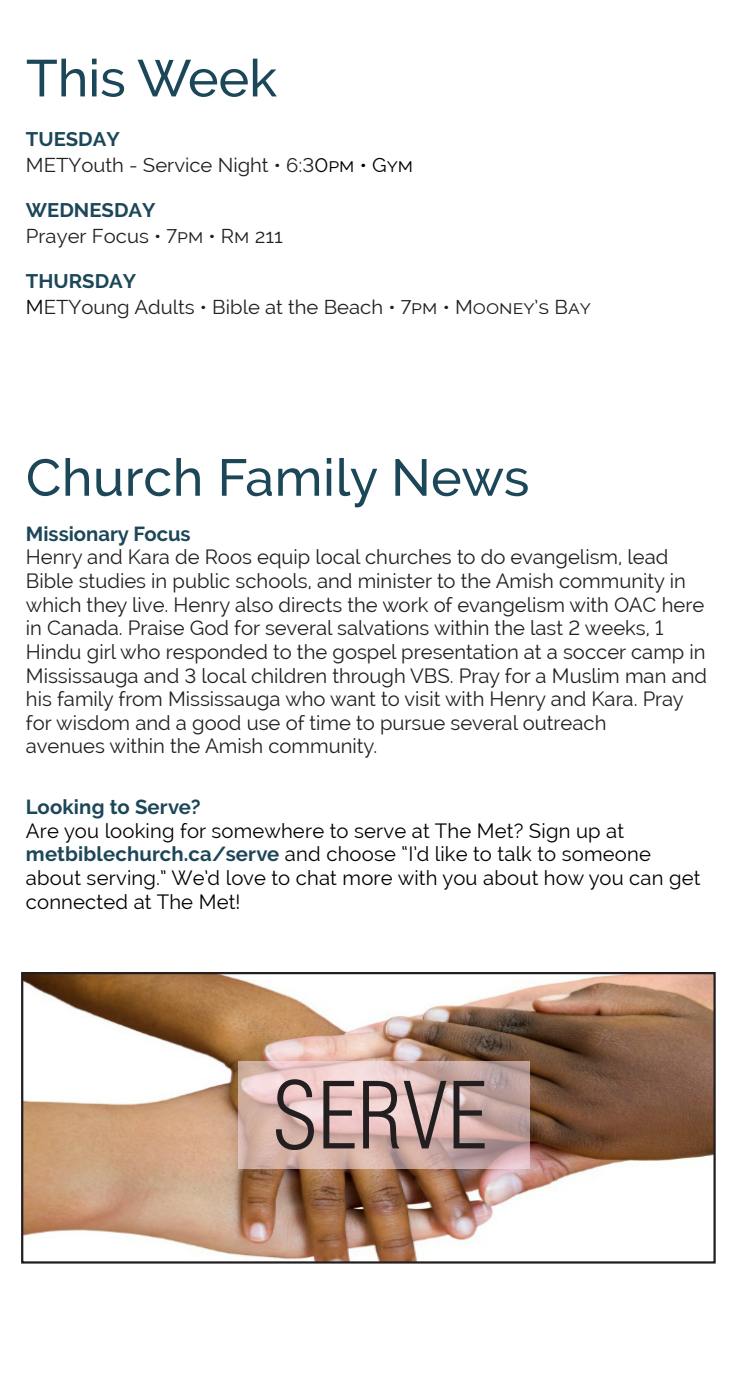
<style>
.page{position:relative;width:746px;height:1377px;background:#fff}
.page>*{position:absolute;margin:0;border:0;box-sizing:border-box;transform-origin:0 0}
.t1{font:300 condensed 90px "Helvetica LT Std";color:#231f20}
.body{font:500 51.75px "Raleway";letter-spacing:.01em;color:#1c4758}
.Section_Titles{font:500 51.75px "Raleway";color:#1c4758}
.body-2{font:20.25px/23.6px "Raleway";color:#231f20}
.Section_Titles-2{font:20.25px/23.6px "Raleway";letter-spacing:.01em;color:#000}
.Section_Titles-3{font:19.57px/25.9px "Raleway";color:#231f20}
.s1{font-weight:700;color:#1c4758}
.s2{color:#000}
.s3{font-weight:700;color:#1d4658}
</style>
<div class="page">
<img style="left:24px;top:975px;width:688px;height:286px">
<div style="left:21px;top:972px;width:694px;height:292px;border:2px solid #231f20"></div>
<svg style="left:238px;top:1061px;width:291px;height:108px;background:#d7b6b1"></svg>
<p class="Section_Titles" style="left:26px;top:48px;width:252px">This Week</p>
<p class="Section_Titles-3" style="left:26px;top:126px;width:388px"><span class="s1">TUESDAY<br></span>METYouth - Service Night • 6:3<span class="s2">0pm • Gym</span></p>
<p class="Section_Titles-3" style="left:26px;top:197px;width:258px"><span class="s1">WEDNESDAY<br></span>Prayer Focus • 7pm • Rm 211</p>
<p class="Section_Titles-3" style="left:26px;top:268px;width:566px"><span class="s1">THURSDAY<br></span><span class="s2">M</span>ETYoung Adults • Bible at the Beach • 7pm • Mooney’s Bay</p>
<p class="body" style="left:26px;top:448px;width:505px">Church Family News</p>
<p class="body-2" style="left:26px;top:522px;width:682px"><span class="s1">Missionary Focus<br></span>Henry and Kara de Roos equip local churches to do evangelism, lead Bible studies in public schools, and minister to the Amish community in which they live. Henry also directs the work of evangelism with OAC here in Canada. Praise God for several salvations within the last 2 weeks, 1<br>Hindu girl who responded to the gospel presentation at a soccer camp in Mississauga and 3 local children through VBS. Pray for a Muslim man and his family from Mississauga who want to visit with Henry and Kara. Pray for wisdom and a good use of time to pursue several outreach<br>avenues within the Amish community.</p>
<p class="Section_Titles-2" style="left:26px;top:795px;width:675px"><span class="s1">Looking to Serve?<br></span>Are you looking for somewhere to serve at The Met? Sign up at <span class="s3">metbiblechurch.ca/serve</span> and choose “I’d like to talk to someone about serving.” We’d love to chat more with you about how you can get connected at The Met!</p>
<p class="t1" style="left:272px;top:1060px;width:216px">SERVE</p>
</div>
